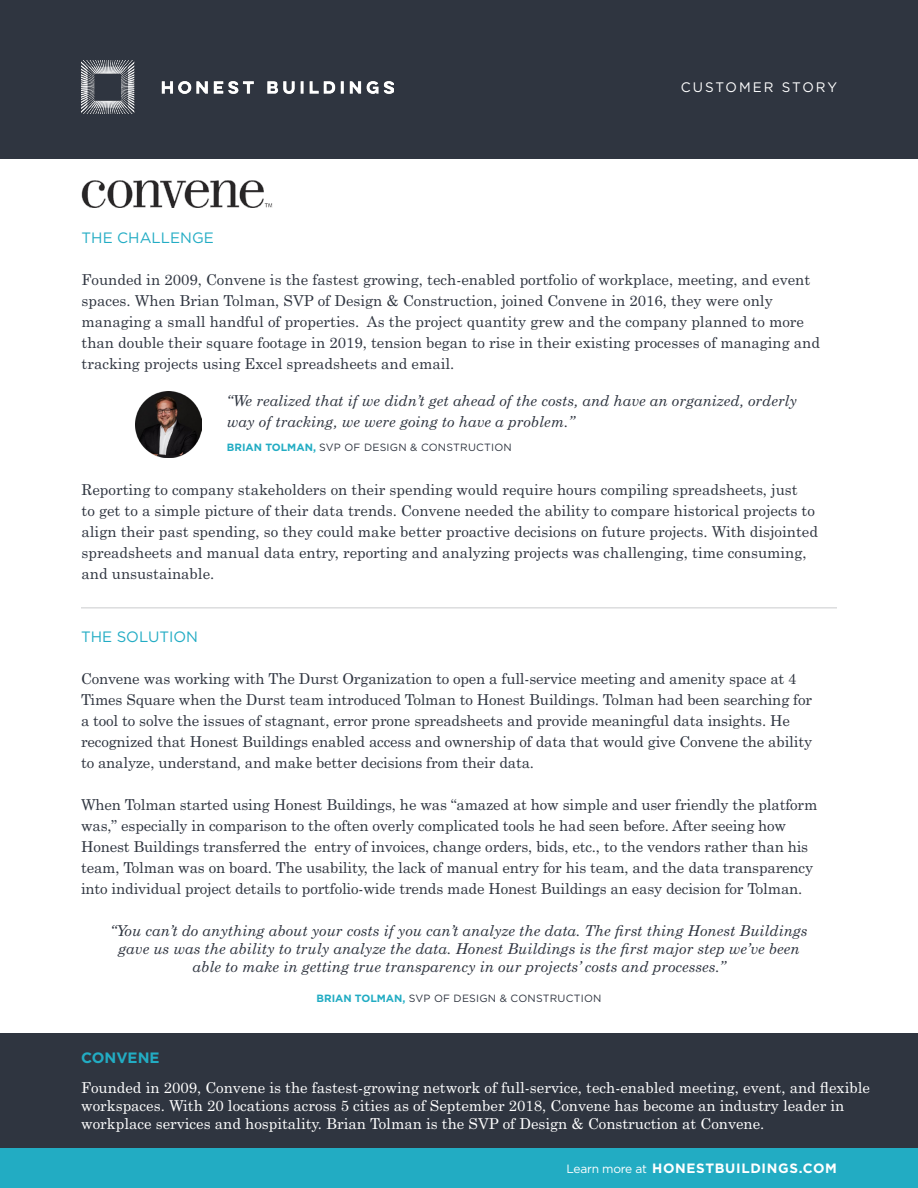
<style>
.page{position:relative;width:918px;height:1188px;background:#fff}
.page>*{position:absolute;margin:0;border:0;box-sizing:border-box;transform-origin:0 0}
.t1{font:15px/21px "Century Schoolbook Std";letter-spacing:-.01em;color:#2f3540}
.t2{font:italic 15px/18px "Century Schoolbook Std";color:#2f3540}
.t3{font:15px/18px "Century Schoolbook Std";color:#fff}
.t4{font:15px "Gotham";color:#22acc4}
.t5{font:700 15px "Gotham";color:#22acc3}
.t6{font:13.8px "Gotham";letter-spacing:.15em;color:#fff}
.t7{font:700 13.5px "Gotham";letter-spacing:.05em;color:#fff}
.t8{font:10.5px "Gotham";letter-spacing:.02em;color:#2f3540}
.s1{font-weight:700;color:#22acc3}
.s2{font-weight:400;font-size:12px}
</style>
<div class="page">
<div style="left:0;top:0;width:918px;height:159px;background:#2f3540"></div>
<img style="left:82px;top:61px;width:312px;height:53px">
<hr style="left:81px;top:608px;width:756px;height:1px;background:#939598">
<div style="left:0;top:1034px;width:918px;height:114px;background:#2f3540"></div>
<div style="left:0;top:1148px;width:918px;height:40px;background:#22acc3"></div>
<img style="left:82px;top:181px;width:190px;height:27px">
<img style="left:135px;top:392px;width:66px;height:66px">
<p class="t6" style="left:681px;top:78px;width:158px">CUSTOMER STORY</p>
<p class="t4" style="left:82px;top:228px;width:134px">THE CHALLENGE</p>
<p class="t1" style="left:82px;top:269px;width:740px">Founded in 2009, Convene is the fastest growing, tech-enabled portfolio of workplace, meeting, and event spaces. When Brian Tolman, SVP of Design &amp; Construction, joined Convene in 2016, they were only managing a small handful of properties. As the project quantity grew and the company planned to more than double their square footage in 2019, tension began to rise in their existing processes of managing and tracking projects using Excel spreadsheets and email.</p>
<p class="t2" style="left:227px;top:390px;width:572px;line-height:21px">“We realized that if we didn’t get ahead of the costs, and have an organized, orderly way of tracking, we were going to have a problem.”</p>
<p class="t8" style="left:227px;top:441px;width:286px"><span class="s1">BRIAN TOLMAN,</span> SVP OF DESIGN &amp; CONSTRUCTION</p>
<p class="t1" style="left:82px;top:479px;width:738px">Reporting to company stakeholders on their spending would require hours compiling spreadsheets, just<br>to get to a simple picture of their data trends. Convene needed the ability to compare historical projects to align their past spending, so they could make better proactive decisions on future projects. With disjointed spreadsheets and manual data entry, reporting and analyzing projects was challenging, time consuming,</p>
<p class="t1" style="left:82px;top:563px;width:134px">and unsustainable.</p>
<p class="t4" style="left:81px;top:627px;width:119px">THE SOLUTION</p>
<p class="t1" style="left:81px;top:668px;width:733px">Convene was working with The Durst Organization to open a full-service meeting and amenity space at 4<br>Times Square when the Durst team introduced Tolman to Honest Buildings. Tolman had been searching for a tool to solve the issues of stagnant, error prone spreadsheets and provide meaningful data insights. He recognized that Honest Buildings enabled access and ownership of data that would give Convene the ability</p>
<p class="t1" style="left:81px;top:752px;width:455px">to analyze, understand, and make better decisions from their data.</p>
<p class="t1" style="left:81px;top:794px;width:738px">When Tolman started using Honest Buildings, he was “amazed at how simple and user friendly the platform was,” especially in comparison to the often overly complicated tools he had seen before. After seeing how</p>
<p class="t1" style="left:81px;top:836px;width:734px">Honest Buildings transferred the entry of invoices, change orders, bids, etc., to the vendors rather than his team, Tolman was on board. The usability, the lack of manual entry for his team, and the data transparency into individual project details to portfolio-wide trends made Honest Buildings an easy decision for Tolman.</p>
<p class="t2" style="left:110px;top:922px;width:699px;text-align:center">“You can’t do anything about your costs if you can’t analyze the data. The first thing Honest Buildings gave us was the ability to truly analyze the data. Honest Buildings is the first major step we’ve been able to make in getting true transparency in our projects’ costs and processes.”</p>
<p class="t8" style="left:317px;top:992px;width:286px"><span class="s1">BRIAN TOLMAN,</span> SVP OF DESIGN &amp; CONSTRUCTION</p>
<p class="t5" style="left:81px;top:1049px;width:80px">CONVENE</p>
<p class="t3" style="left:81px;top:1079px;width:790px">Founded in 2009, Convene is the fastest-growing network of full-service, tech-enabled meeting, event, and flexible workspaces. With 20 locations across 5 cities as of September 2018, Convene has become an industry leader in workplace services and hospitality. Brian Tolman is the SVP of Design &amp; Construction at Convene.</p>
<p class="t7" style="left:566px;top:1160px;width:272px"><span class="s2">Learn more at</span> HONESTBUILDINGS.COM</p>
</div>
